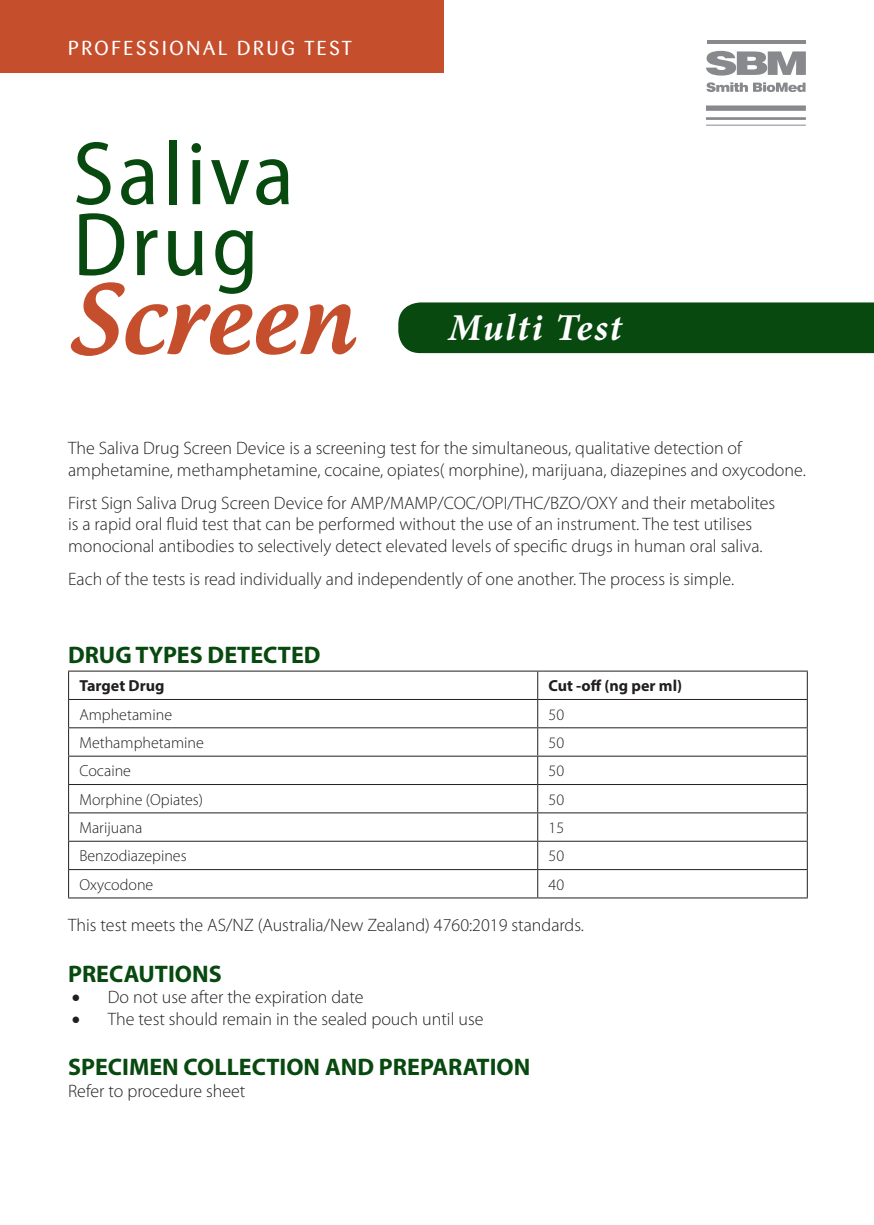
<style>
.page{position:relative;width:874px;height:1225px;background:#fff}
.page>*{position:absolute;margin:0;border:0;box-sizing:border-box;transform-origin:0 0}
.t1{font:semi-condensed 91px/71px "Myriad Pro";letter-spacing:.04em;color:#07490e}
.t2{font:500 91px "Androgyne";letter-spacing:.025em;color:#c54e2d}
.t3{font:italic 700 38px "Minion Pro";letter-spacing:.045em;color:#fff}
.t4{font:700 24px "Myriad Pro";color:#07490e}
.t5{font:20px "Barmeno";letter-spacing:.14em;color:#fff}
.t6{font:300 18px/21.6px "Myriad Pro";color:#231f20}
.t7{font:300 16px "Myriad Pro";color:#231f20}
.t8{font:700 16px "Myriad Pro";color:#231f20}
</style>
<div class="page">
<div style="left:0;top:0;width:443px;height:72px;background:#c54e2d"></div>
<svg style="left:706px;top:51px;width:99px;height:25px"></svg>
<svg style="left:706px;top:82px;width:99px;height:10px"></svg>
<hr style="left:706px;top:40px;width:99px;height:4px;background:#87898c">
<div style="left:705px;top:105px;width:100px;height:6px;background:#87898c"></div>
<hr style="left:705px;top:117px;width:100px;height:3px;background:#87898c">
<hr style="left:705px;top:125px;width:100px;height:1px;background:#87898c">
<div style="left:398px;top:302px;width:475px;height:51px;background:#07490e"></div>
<hr style="left:68px;top:670px;width:469px;height:1px;background:#231f20">
<hr style="left:537px;top:670px;width:270px;height:1px;background:#231f20">
<hr style="left:68px;top:699px;width:469px;height:1px;background:#231f20">
<hr style="left:537px;top:699px;width:270px;height:1px;background:#231f20">
<hr style="left:68px;top:727px;width:469px;height:1px;background:#231f20">
<hr style="left:537px;top:727px;width:270px;height:1px;background:#231f20">
<hr style="left:68px;top:755px;width:469px;height:1px;background:#231f20">
<hr style="left:537px;top:755px;width:270px;height:1px;background:#231f20">
<hr style="left:68px;top:784px;width:469px;height:1px;background:#231f20">
<hr style="left:537px;top:784px;width:270px;height:1px;background:#231f20">
<hr style="left:68px;top:812px;width:469px;height:1px;background:#231f20">
<hr style="left:537px;top:812px;width:270px;height:1px;background:#231f20">
<hr style="left:68px;top:840px;width:469px;height:1px;background:#231f20">
<hr style="left:537px;top:840px;width:270px;height:1px;background:#231f20">
<hr style="left:68px;top:869px;width:469px;height:1px;background:#231f20">
<hr style="left:537px;top:869px;width:270px;height:1px;background:#231f20">
<hr style="left:68px;top:897px;width:469px;height:1px;background:#231f20">
<hr style="left:537px;top:897px;width:270px;height:1px;background:#231f20">
<svg style="left:68px;top:671px;width:1px;height:226px"></svg>
<svg style="left:537px;top:671px;width:1px;height:226px"></svg>
<svg style="left:806px;top:671px;width:1px;height:226px"></svg>
<p class="t5" style="left:68px;top:36px;width:285px">PROFESSIONAL DRUG TEST</p>
<h1 class="t1" style="left:73px;top:140px;width:222px">Saliva<br>Drug</h1>
<h1 class="t2" style="left:68px;top:262px;width:285px">Screen</h1>
<h2 class="t3" style="left:448px;top:301px;width:175px">Multi Test</h2>
<p class="t6" style="left:68px;top:437px;width:738px">The Saliva Drug Screen Device is a screening test for the simultaneous, qualitative detection of amphetamine, methamphetamine, cocaine, opiates( morphine), marijuana, diazepines and oxycodone.</p>
<p class="t6" style="left:68px;top:491px;width:708px">First Sign Saliva Drug Screen Device for AMP/MAMP/COC/OPI/THC/BZO/OXY and their metabolites is a rapid oral fluid test that can be performed without the use of an instrument. The test utilises monocional antibodies to selectively detect elevated levels of specific drugs in human oral saliva.</p>
<p class="t6" style="left:68px;top:568px;width:667px">Each of the tests is read individually and independently of one another. The process is simple.</p>
<h3 class="t4" style="left:68px;top:639px;width:254px">DRUG TYPES DETECTED</h3>
<p class="t8" style="left:79px;top:675px;width:86px">Target Drug</p>
<p class="t8" style="left:548px;top:675px;width:135px">Cut -off (ng per ml)</p>
<p class="t7" style="left:79px;top:704px;width:94px">Amphetamine</p>
<p class="t7" style="left:548px;top:704px;width:17px">50</p>
<p class="t7" style="left:79px;top:733px;width:126px">Methamphetamine</p>
<p class="t7" style="left:548px;top:733px;width:17px">50</p>
<p class="t7" style="left:79px;top:761px;width:53px">Cocaine</p>
<p class="t7" style="left:548px;top:761px;width:17px">50</p>
<p class="t7" style="left:79px;top:789px;width:125px">Morphine (Opiates)</p>
<p class="t7" style="left:548px;top:789px;width:17px">50</p>
<p class="t7" style="left:79px;top:818px;width:65px">Marijuana</p>
<p class="t7" style="left:548px;top:818px;width:17px">15</p>
<p class="t7" style="left:79px;top:846px;width:109px">Benzodiazepines</p>
<p class="t7" style="left:548px;top:846px;width:17px">50</p>
<p class="t7" style="left:79px;top:875px;width:75px">Oxycodone</p>
<p class="t7" style="left:548px;top:875px;width:17px">40</p>
<p class="t6" style="left:68px;top:914px;width:517px">This test meets the AS/NZ (Australia/New Zealand) 4760:2019 standards.</p>
<h3 class="t4" style="left:68px;top:958px;width:155px">PRECAUTIONS</h3>
<p class="t6" style="left:72px;top:986px;width:293px">• Do not use after the expiration date</p>
<p class="t6" style="left:72px;top:1008px;width:413px">• The test should remain in the sealed pouch until use</p>
<h3 class="t4" style="left:68px;top:1051px;width:463px">SPECIMEN COLLECTION AND PREPARATION</h3>
<p class="t6" style="left:68px;top:1080px;width:179px">Refer to procedure sheet</p>
</div>
